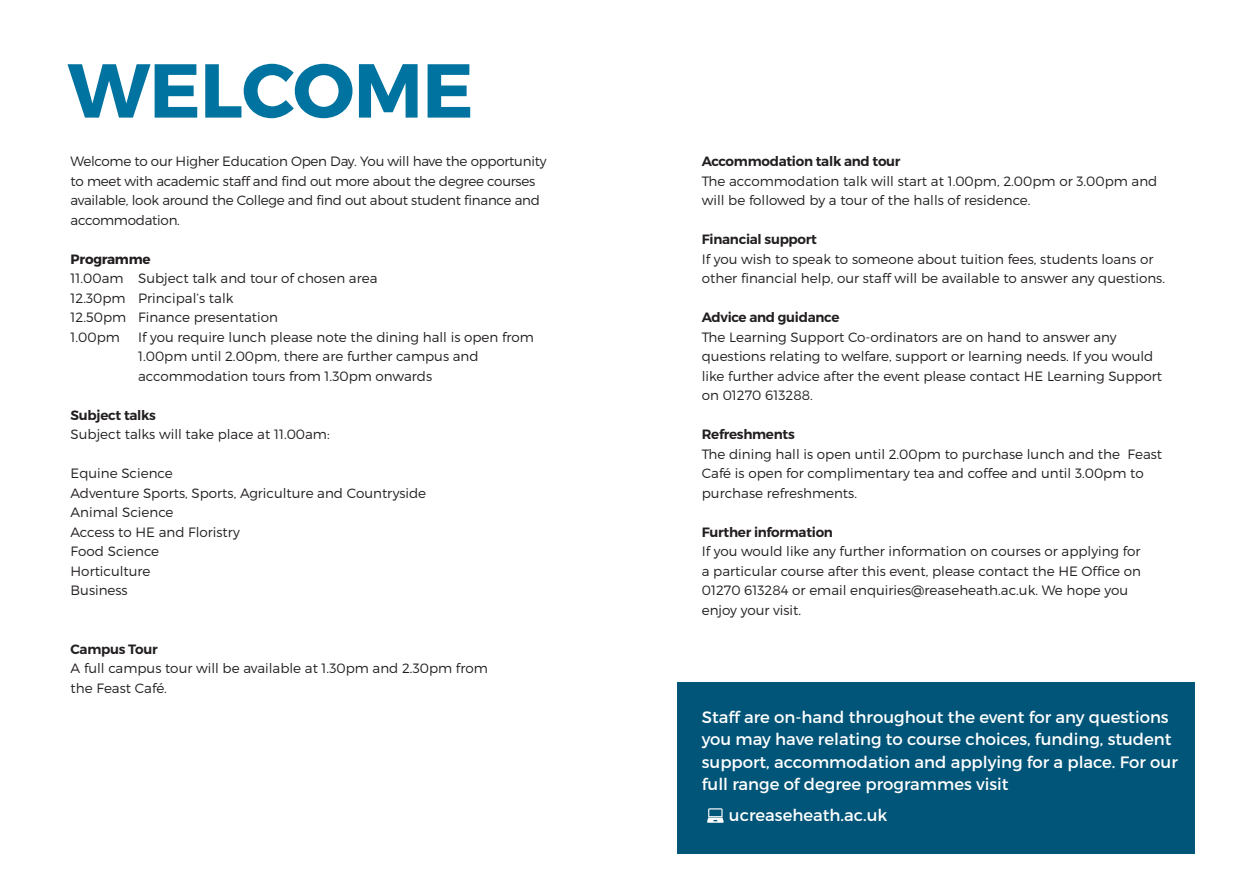
<style>
.page{position:relative;width:1259px;height:893px;background:#fff}
.page>*{position:absolute;margin:0;border:0;box-sizing:border-box;transform-origin:0 0}
.t1{font:700 76.2px "Montserrat";letter-spacing:-.01em;color:#0073a0}
.t2{font:16.5px/22.5px "Montserrat";color:#fff}
.t3{font:300 13.5px/19.5px "Montserrat";color:#231f20}
.t4{font:300 13.5px/19.5px "Montserrat";letter-spacing:-.02em;color:#231f20}
.t5{font:600 13.5px "Montserrat";letter-spacing:-.02em;color:#231f20}
.t6{font:700 13.5px "Montserrat";letter-spacing:-.02em;color:#231f20}
</style>
<div class="page">
<div style="left:678px;top:682px;width:517px;height:172px;background:#005578"></div>
<svg style="left:707px;top:808px;width:17px;height:15px"></svg>
<h1 class="t1" style="left:68px;top:43px;width:407px">WELCOME</h1>
<p class="t4" style="left:71px;top:152px;width:477px">Welcome to our Higher Education Open Day. You will have the opportunity to meet with academic staff and find out more about the degree courses available, look around the College and find out about student finance and accommodation.</p>
<p class="t6" style="left:71px;top:251px;width:81px">Programme</p>
<p class="t3" style="left:71px;top:269px;width:308px">11.00am Subject talk and tour of chosen area<br>12.30pm Principal’s talk<br>12.50pm Finance presentation<br>1.00pm</p>
<p class="t3" style="left:138px;top:327px;width:397px">If you require lunch please note the dining hall is open from<br>1.00pm until 2.00pm, there are further campus and accommodation tours from 1.30pm onwards</p>
<p class="t5" style="left:71px;top:407px;width:87px">Subject talks</p>
<p class="t3" style="left:71px;top:425px;width:261px">Subject talks will take place at 11.00am:</p>
<p class="t3" style="left:71px;top:464px;width:357px">Equine Science<br>Adventure Sports, Sports, Agriculture and Countryside<br>Animal Science<br>Access to HE and Floristry<br>Food Science<br>Horticulture<br>Business</p>
<p class="t5" style="left:71px;top:641px;width:89px">Campus Tour</p>
<p class="t3" style="left:71px;top:658px;width:419px">A full campus tour will be available at 1.30pm and 2.30pm from the Feast Café.</p>
<p class="t5" style="left:702px;top:153px;width:200px">Accommodation talk and tour</p>
<p class="t3" style="left:702px;top:171px;width:457px">The accommodation talk will start at 1.00pm, 2.00pm or 3.00pm and will be followed by a tour of the halls of residence.</p>
<p class="t5" style="left:702px;top:231px;width:117px">Financial support</p>
<p class="t3" style="left:702px;top:249px;width:465px">If you wish to speak to someone about tuition fees, students loans or other financial help, our staff will be available to answer any questions.</p>
<p class="t5" style="left:702px;top:309px;width:139px">Advice and guidance</p>
<p class="t3" style="left:702px;top:327px;width:462px">The Learning Support Co-ordinators are on hand to answer any questions relating to welfare, support or learning needs. If you would like further advice after the event please contact HE Learning Support on 01270 613288.</p>
<p class="t5" style="left:702px;top:426px;width:94px">Refreshments</p>
<p class="t3" style="left:702px;top:444px;width:462px">The dining hall is open until 2.00pm to purchase lunch and the Feast<br>Café is open for complimentary tea and coffee and until 3.00pm to purchase refreshments.</p>
<p class="t5" style="left:702px;top:524px;width:133px">Further information</p>
<p class="t3" style="left:702px;top:541px;width:441px">If you would like any further information on courses or applying for a particular course after this event, please contact the HE Office on 01270 613284 or email enquiries@reaseheath.ac.uk. We hope you enjoy your visit.</p>
<p class="t2" style="left:702px;top:706px;width:477px">Staff are on-hand throughout the event for any questions you may have relating to course choices, funding, student support, accommodation and applying for a place. For our full range of degree programmes visit</p>
<p class="t2" style="left:729px;top:804px;width:160px">ucreaseheath.ac.uk</p>
</div>
